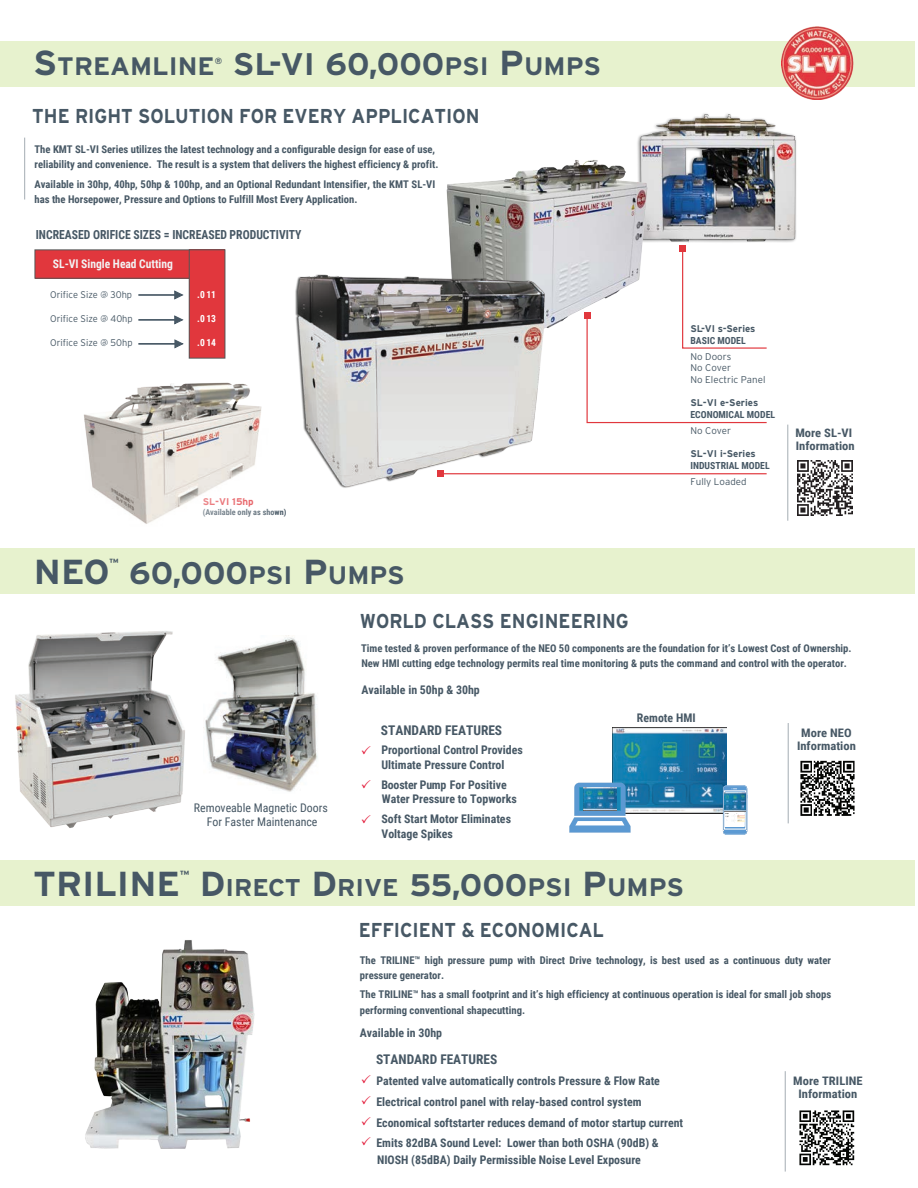
<style>
.page{position:relative;width:918px;height:1188px;background:#fff}
.page>*{position:absolute;margin:0;border:0;box-sizing:border-box;transform-origin:0 0}
.t1{font:700 34.65px "Interstate";color:#475865;scale:1.05 1}
.t2{font:700 31.2px "Interstate";color:#475865;scale:1.05 1}
.t3{font:700 25.2px "Interstate";color:#475865;scale:1.05 1}
.t4{font:700 24.3px "Interstate";color:#475865;scale:1.05 1}
.t5{font:700 20.1px "Interstate";color:#475865;scale:.92 1}
.t6{font:700 13.35px "Roboto Condensed";color:#475865}
.t7{font:700 12.45px "Roboto Condensed";color:#475865;scale:.93 1}
.t8{font:700 12px "Roboto Condensed";color:#f2f3f4;scale:.96 1}
.t9{font:700 11.85px/20.9px "Roboto Condensed";color:#475865}
.t10{font:11.85px/14.2px "Roboto Condensed";color:#475865;text-align:center}
.t11{font:700 11.7px/13.8px "Roboto Condensed";color:#475865;text-align:center;scale:1.07 1}
.t12{font:700 10.65px/15.3px "Roboto Condensed";color:#475865}
.t13{font:700 10.35px "Interstate";color:#475865;scale:1.05 1}
.t14{font:700 9.9px "Roboto Condensed";letter-spacing:.06em;color:#fff;scale:.96 1}
.t15{font:700 9.75px/11.7px "Roboto Condensed";color:#475865}
.t16{font:300 9.75px/11.7px "Interstate";color:#475865}
.t17{font:700 9.75px/11.7px "Interstate";color:#475865}
.t18{font:700 9.75px "Interstate";color:#e1373d}
.t19{font:300 9.6px "Interstate";color:#475865;scale:.96 1}
.t20{font:700 8.85px "Interstate";color:#475865}
.t21{font:700 8.1px "Roboto Condensed";color:#475865}
.s1{font-size:34.65px}
.s2{font-size:25.2px}
.s3{font-size:31.2px}
.s4{font-family:"Roboto Condensed"}
.s5{font-family:"Interstate"}
</style>
<div class="page">
<div style="left:0;top:549px;width:915px;height:45px;background:#e7f2ce"></div>
<div style="left:0;top:41px;width:915px;height:45px;background:#e7f2ce"></div>
<hr style="left:788px;top:723px;width:1px;height:100px;background:#475865">
<img style="left:203px;top:636px;width:115px;height:156px">
<img style="left:15px;top:631px;width:170px;height:197px">
<img style="left:800px;top:760px;width:55px;height:56px">
<img style="left:613px;top:727px;width:114px;height:87px">
<svg style="left:723px;top:786px;width:25px;height:48px"></svg>
<div style="left:726px;top:793px;width:18px;height:33px;background:#fff"></div>
<img style="left:724px;top:793px;width:22px;height:19px">
<img style="left:725px;top:813px;width:19px;height:9px">
<svg style="left:569px;top:783px;width:62px;height:50px"></svg>
<img style="left:584px;top:788px;width:32px;height:22px">
<img style="left:637px;top:113px;width:159px;height:130px">
<img style="left:446px;top:147px;width:216px;height:174px">
<img style="left:798px;top:461px;width:54px;height:54px">
<hr style="left:787px;top:425px;width:1px;height:96px;background:#475865">
<img style="left:781px;top:27px;width:74px;height:72px">
<svg style="left:586px;top:249px;width:181px;height:175px"></svg>
<hr style="left:442px;top:473px;width:325px;height:1px;background:#e1373d">
<div style="left:584px;top:312px;width:6px;height:7px;background:#e1373d"></div>
<div style="left:679px;top:245px;width:7px;height:7px;background:#e1373d"></div>
<hr style="left:24px;top:138px;width:1px;height:62px;background:#475865">
<div style="left:35px;top:250px;width:159px;height:28px;background:#e1373d"></div>
<div style="left:35px;top:250px;width:159px;height:29px;border:1px solid #555"></div>
<div style="left:189px;top:250px;width:36px;height:108px;background:#e1373d"></div>
<div style="left:189px;top:249px;width:36px;height:109px;border:1px solid #555"></div>
<hr style="left:138px;top:319px;width:38px;height:2px;background:#475865">
<svg style="left:173px;top:315px;width:11px;height:10px"></svg>
<hr style="left:138px;top:343px;width:38px;height:2px;background:#475865">
<svg style="left:174px;top:339px;width:10px;height:10px"></svg>
<hr style="left:138px;top:294px;width:38px;height:2px;background:#475865">
<svg style="left:173px;top:290px;width:11px;height:10px"></svg>
<img style="left:295px;top:250px;width:268px;height:238px">
<img style="left:84px;top:382px;width:178px;height:142px">
<div style="left:0;top:861px;width:915px;height:45px;background:#e7f2ce"></div>
<img style="left:85px;top:940px;width:170px;height:209px">
<hr style="left:785px;top:1071px;width:1px;height:101px;background:#475865">
<img style="left:799px;top:1110px;width:56px;height:56px">
<p class="t3" style="left:33px;top:53px;width:174px"><span class="s1">S</span>TREAMLINE</p>
<p class="t20" style="left:215px;top:56px;width:9px">®</p>
<p class="t2" style="left:233px;top:47px;width:352px">SL-VI 60,000<span class="s2">PSI</span> <span class="s1">P</span><span class="s2">UMPS</span></p>
<p class="t5" style="left:32px;top:105px;width:488px">THE RIGHT SOLUTION FOR EVERY APPLICATION</p>
<p class="t12" style="left:35px;top:141px;width:405px">The KMT SL-VI Series utilizes the latest technology and a configurable design for ease of use, reliability and convenience. The result is a system that delivers the highest efficiency &amp; profit.</p>
<p class="t12" style="left:35px;top:176px;width:402px">Available in 30hp, 40hp, 50hp &amp; 100hp, and an Optional Redundant Intensifier, the KMT SL-VI has the Horsepower, Pressure and Options to Fulfill Most Every Application.</p>
<p class="t7" style="left:36px;top:226px;width:287px">INCREASED ORIFICE SIZES = INCREASED PRODUCTIVITY</p>
<p class="t8" style="left:53px;top:256px;width:126px">SL-VI Single Head Cutting</p>
<p class="t19" style="left:50px;top:289px;width:87px">Orifice Size @ 30hp</p>
<p class="t19" style="left:50px;top:313px;width:87px">Orifice Size @ 40hp</p>
<p class="t19" style="left:50px;top:338px;width:87px">Orifice Size @ 50hp</p>
<p class="t14" style="left:197px;top:287px;width:21px">.011</p>
<p class="t14" style="left:197px;top:312px;width:21px">.013</p>
<p class="t14" style="left:197px;top:336px;width:21px">.014</p>
<p class="t18" style="left:203px;top:496px;width:53px">SL-VI 15hp</p>
<p class="t21" style="left:203px;top:506px;width:85px">(Available only as shown)</p>
<p class="t1" style="left:34px;top:552px;width:74px">NEO</p>
<p class="t13" style="left:110px;top:557px;width:10px">™</p>
<p class="t3" style="left:129px;top:561px;width:264px"><span class="s3">60,000</span>PSI <span class="s1">P</span>UMPS</p>
<p class="t5" style="left:360px;top:609px;width:294px">WORLD CLASS ENGINEERING</p>
<p class="t17" style="left:690px;top:323px;width:67px">SL-VI s-Series<br><span class="s4">BASIC MODEL</span></p>
<p class="t16" style="left:690px;top:350px;width:76px">No Doors<br>No Cover<br>No Electric Panel</p>
<p class="t15" style="left:690px;top:397px;width:86px"><span class="s5">SL-VI e-Series<br></span>ECONOMICAL MODEL</p>
<p class="t16" style="left:690px;top:425px;width:42px">No Cover</p>
<p class="t15" style="left:690px;top:448px;width:81px"><span class="s5">SL-VI i-Series<br></span>INDUSTRIAL MODEL</p>
<p class="t16" style="left:690px;top:475px;width:58px">Fully Loaded</p>
<p class="t11" style="left:795px;top:425px;width:57px;text-align:left">More SL-VI<br>Information</p>
<p class="t12" style="left:361px;top:640px;width:492px">Time tested &amp; proven performance of the NEO 50 components are the foundation for it’s Lowest Cost of Ownership.<br>New HMI cutting edge technology permits real time monitoring &amp; puts the command and control with the operator.</p>
<p class="t9" style="left:361px;top:679px;width:120px">Available in 50hp &amp; 30hp</p>
<p class="t10" style="left:194px;top:800px;width:136px">Removeable Magnetic Doors<br>For Faster Maintenance</p>
<p class="t6" style="left:381px;top:720px;width:123px">STANDARD FEATURES</p>
<p class="t9" style="left:381px;top:742px;width:143px;line-height:14.9px">Proportional Control Provides<br>Ultimate Pressure Control</p>
<p class="t9" style="left:381px;top:774px;width:127px">Booster Pump For Positive</p>
<p class="t9" style="left:381px;top:811px;width:131px;line-height:14.9px">Soft Start Motor Eliminates<br>Voltage Spikes</p>
<p class="t9" style="left:382px;top:788px;width:136px">Water Pressure to Topworks</p>
<p class="t9" style="left:637px;top:707px;width:60px">Remote HMI</p>
<p class="t11" style="left:797px;top:725px;width:56px">More NEO<br>Information</p>
<p class="t1" style="left:33px;top:864px;width:142px">TRILINE</p>
<p class="t13" style="left:180px;top:869px;width:10px">™</p>
<p class="t4" style="left:200px;top:874px;width:463px"><span class="s1">D</span>IRECT <span class="s1">D</span>RIVE <span class="s3">55,000</span><span class="s2">PSI</span> <span class="s1">P</span><span class="s2">UMPS</span></p>
<p class="t5" style="left:359px;top:919px;width:268px">EFFICIENT &amp; ECONOMICAL</p>
<p class="t12" style="left:360px;top:952px;width:473px">The TRILINE™ high pressure pump with Direct Drive technology, is best used as a continuous duty water pressure generator.</p>
<p class="t12" style="left:360px;top:986px;width:473px">The TRILINE™ has a small footprint and it’s high efficiency at continuous operation is ideal for small job shops performing conventional shapecutting.</p>
<p class="t9" style="left:360px;top:1022px;width:84px">Available in 30hp</p>
<p class="t6" style="left:376px;top:1050px;width:123px">STANDARD FEATURES</p>
<p class="t9" style="left:376px;top:1070px;width:308px">Patented valve automatically controls Pressure &amp; Flow Rate Electrical control panel with relay-based control system Economical softstarter reduces demand of motor startup current Emits 82dBA Sound Level: Lower than both OSHA (90dB) &amp;</p>
<p class="t9" style="left:377px;top:1149px;width:265px">NIOSH (85dBA) Daily Permissible Noise Level Exposure</p>
<p class="t11" style="left:793px;top:1073px;width:66px">More TRILINE<br>Information</p>
</div>
